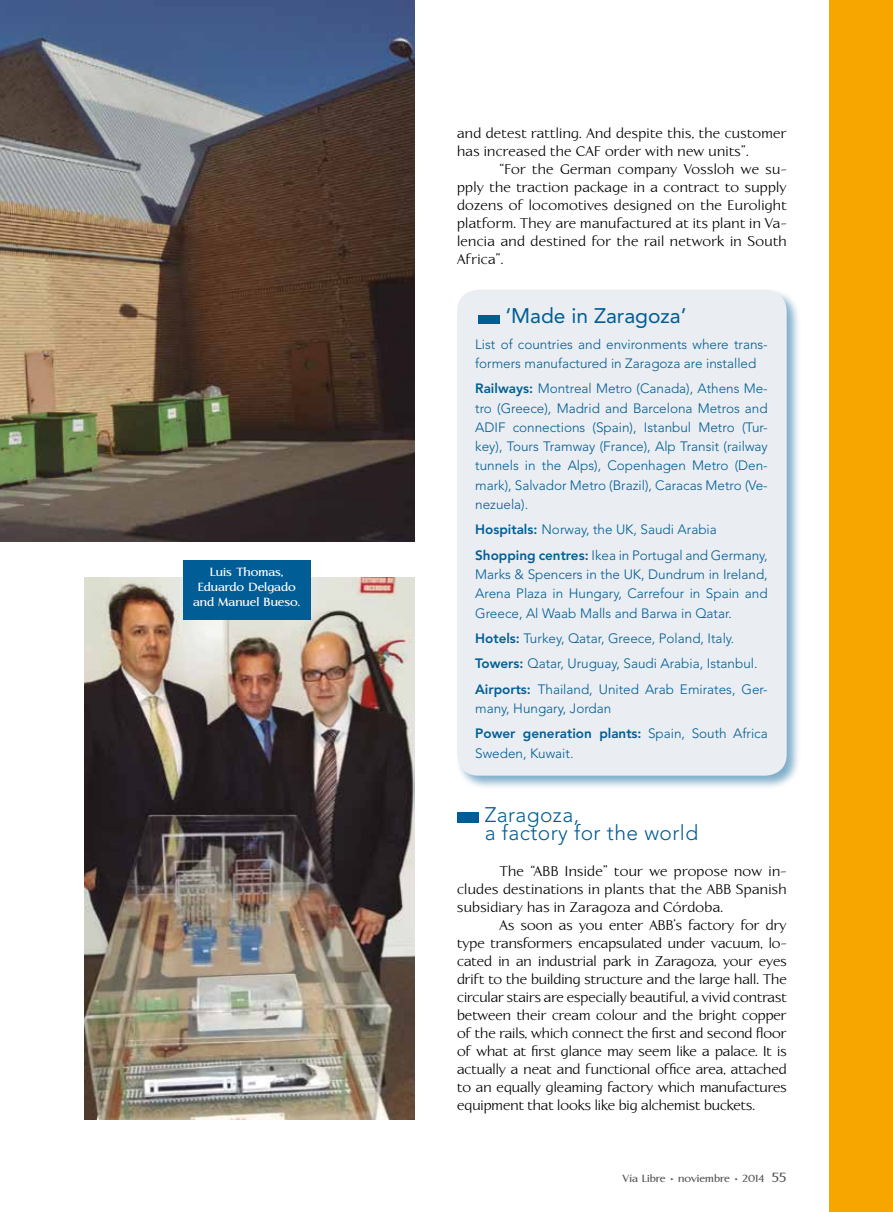
<style>
.page{position:relative;width:893px;height:1212px;background:#fff}
.page>*{position:absolute;margin:0;border:0;box-sizing:border-box;transform-origin:0 0}
.t1{font:300 21px/18px "Avenir LT";letter-spacing:.02em;color:#005d95}
.t2{font:21px "Avenir LT";color:#005d95}
.t3{font:14.25px/18px "Linotype Aperto";letter-spacing:.02em;color:#000;text-align:justify}
.t4{font:300 13.5px/19.2px "Avenir LT";color:#005d95}
.t5{font:700 12px/15px "Linotype Aperto";color:#fff;text-align:center}
.t6{font:700 10.5px "Linotype Aperto";color:#575756}
.s1{font-weight:800}
.s2{font-size:13.5px}
</style>
<div class="page">
<div style="left:457px;top:812px;width:21px;height:10px;background:#005d95"></div>
<div style="left:829px;top:0;width:64px;height:1212px;background:#f7a600"></div>
<div style="left:455px;top:288px;width:347px;height:502px;background:#005d95;opacity:.5"></div>
<div style="left:457px;top:290px;width:330px;height:486px;background:#eaedf1;border-radius:21px"></div>
<div style="left:478px;top:315px;width:21px;height:8px;background:#005d95"></div>
<img style="left:85px;top:578px;width:330px;height:541px">
<img style="left:0;top:0;width:415px;height:542px">
<div style="left:183px;top:560px;width:128px;height:59px;background:#005d95"></div>
<p class="t5" style="left:193px;top:565px;width:109px">Luis Thomas,<br>Eduardo Delgado and Manuel Bueso.</p>
<p class="t3" style="left:457px;top:125px;width:331px">and detest rattling. And despite this, the customer has increased the CAF order with new units”.</p>
<p class="t3" style="left:457px;top:161px;width:331px;text-indent:43px">“For the German company Vossloh we su&shy;pply the traction package in a contract to supply dozens of locomotives designed on the Eurolight platform. They are manufactured at its plant in Va&shy;lencia and destined for the rail network in South Africa”.</p>
<h1 class="t2" style="left:505px;top:304px;width:183px">‘Made in Zaragoza’</h1>
<p class="t4" style="left:475px;top:335px;width:294px">List of countries and environments where trans&shy;formers manufactured in Zaragoza are installed</p>
<p class="t4" style="left:475px;top:379px;width:294px;text-align:justify"><span class="s1">Railways:</span> Montreal Metro (Canada), Athens Me&shy;tro (Greece), Madrid and Barcelona Metros and ADIF connections (Spain), Istanbul Metro (Tur&shy;key), Tours Tramway (France), Alp Transit (railway tunnels in the Alps), Copenhagen Metro (Den&shy;mark), Salvador Metro (Brazil), Caracas Metro (Ve&shy;nezuela).</p>
<p class="t4" style="left:475px;top:517px;width:294px;line-height:25.3px"><span class="s1">Hospitals:</span> Norway, the UK, Saudi Arabia<br><span class="s1">Shopping centres:</span> Ikea in Portugal and Germany,</p>
<p class="t4" style="left:475px;top:565px;width:294px;text-align:justify">Marks &amp; Spencers in the UK, Dundrum in Ireland, Arena Plaza in Hungary, Carrefour in Spain and Greece, Al Waab Malls and Barwa in Qatar.</p>
<p class="t4" style="left:475px;top:626px;width:294px;line-height:25.3px"><span class="s1">Hotels:</span> Turkey, Qatar, Greece, Poland, Italy.<br><span class="s1">Towers:</span> Qatar, Uruguay, Saudi Arabia, Istanbul.<br><span class="s1">Airports:</span> Thailand, United Arab Emirates, Ger-</p>
<p class="t4" style="left:475px;top:696px;width:294px;line-height:25.3px">many, Hungary, Jordan<br><span class="s1">Power generation plants:</span> Spain, South Africa</p>
<p class="t4" style="left:475px;top:743px;width:100px">Sweden, Kuwait.</p>
<h1 class="t1" style="left:485px;top:806px;width:215px">Zaragoza,<br>a factory for the world</h1>
<p class="t3" style="left:457px;top:863px;width:331px;text-indent:43px">The “ABB Inside” tour we propose now in&shy;cludes destinations in plants that the ABB Spanish subsidiary has in Zaragoza and Córdoba.</p>
<p class="t3" style="left:457px;top:917px;width:331px;text-indent:43px">As soon as you enter ABB’s factory for dry type transformers encapsulated under vacuum, lo&shy;cated in an industrial park in Zaragoza, your eyes drift to the building structure and the large hall. The circular stairs are especially beautiful, a vivid contrast between their cream colour and the bright copper of the rails, which connect the first and second floor of what at first glance may seem like a palace. It is actually a neat and functional office area, attached to an equally gleaming factory which manufactures equipment that looks like big alchemist buckets.</p>
<p class="t6" style="left:623px;top:1172px;width:165px">Vía Libre • noviembre • 2014 <span class="s2">55</span></p>
</div>
